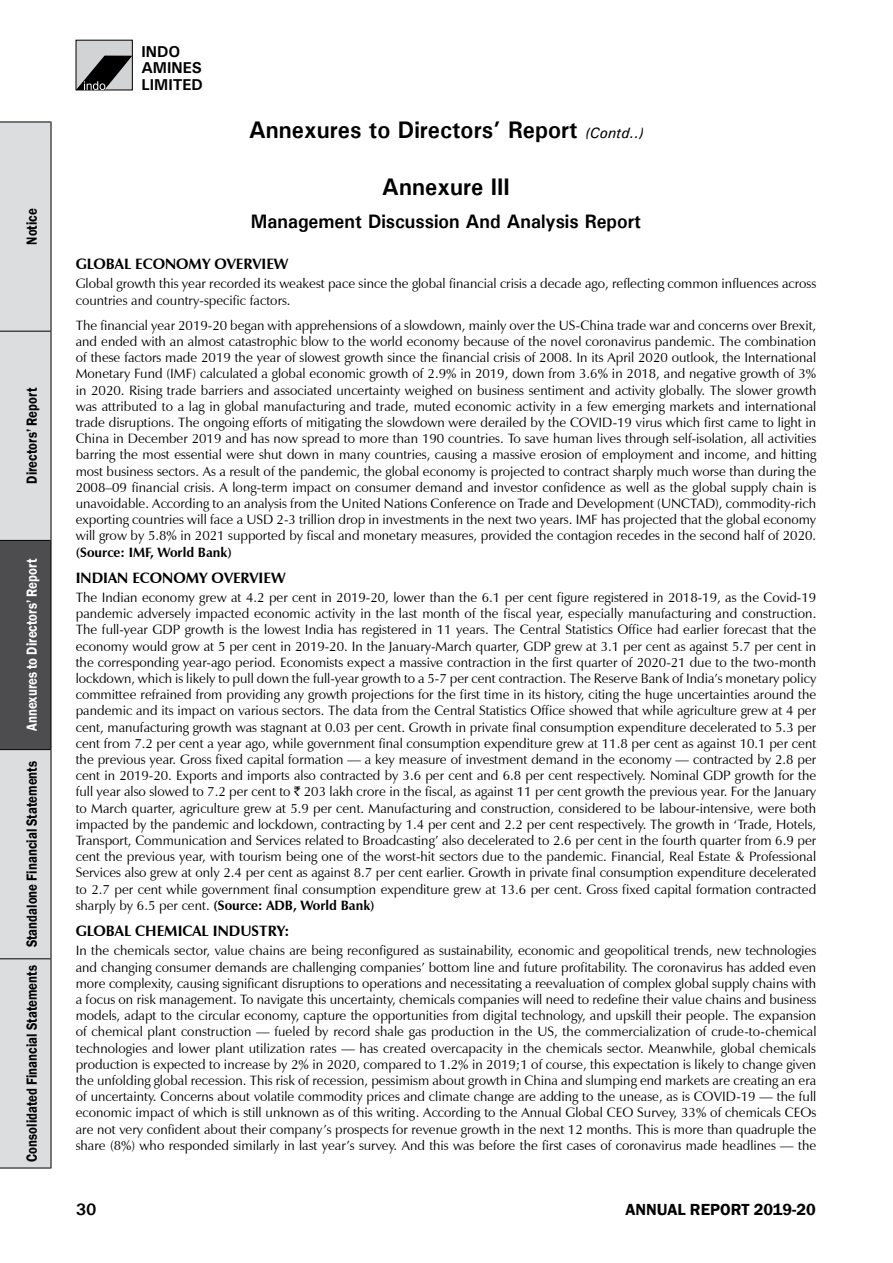
<style>
.page{position:relative;width:893px;height:1263px;background:#fff}
.page>*{position:absolute;margin:0;border:0;box-sizing:border-box;transform-origin:0 0}
.t1{font:700 24px "Univers";color:#000;scale:.95 1}
.t2{font:700 19.5px "Univers";color:#000;scale:.95 1}
.t3{font:600 16.5px "Franklin Gothic";color:#000}
.t4{font:700 16.5px "Univers";color:#000}
.t5{font:700 15.75px/16.5px "Univers";color:#000}
.t6{font:600 15px "Franklin Gothic";color:#000;scale:.85 1}
.t7{font:700 15px "Zapf Humanist 601 BT";color:#000}
.t8{font:600 15px "Franklin Gothic";color:#fff;scale:.85 1}
.t9{font:13.5px/16.2px "Zapf Humanist 601 BT";color:#000;text-align:justify}
.t10{font:700 13.5px "Zapf Humanist 601 BT";color:#000}
.s1{font-weight:400;font-style:italic;font-size:15px}
.s2{font-family:"Rupee"}
.s3{font-weight:700}
</style>
<div class="page">
<div style="left:76px;top:40px;width:56px;height:50px;background:#d1d3d4"></div>
<div style="left:76px;top:40px;width:57px;height:50px;border:1px solid #000"></div>
<svg style="left:76px;top:56px;width:56px;height:34px"></svg>
<div style="left:0;top:123px;width:51px;height:1044px;background:#dcddde"></div>
<div style="left:0;top:541px;width:51px;height:208px;background:#4d4d4f"></div>
<hr style="left:0;top:1167px;width:51px;height:1px;background:#000">
<hr style="left:51px;top:959px;width:1px;height:209px;background:#000">
<hr style="left:0;top:958px;width:51px;height:1px;background:#000">
<hr style="left:51px;top:750px;width:1px;height:209px;background:#000">
<hr style="left:0;top:749px;width:51px;height:1px;background:#000">
<hr style="left:51px;top:540px;width:1px;height:210px;background:#000">
<hr style="left:0;top:540px;width:51px;height:1px;background:#000">
<hr style="left:51px;top:331px;width:1px;height:209px;background:#000">
<hr style="left:0;top:331px;width:51px;height:1px;background:#000">
<hr style="left:0;top:122px;width:51px;height:1px;background:#000">
<hr style="left:51px;top:122px;width:1px;height:209px;background:#000">
<p class="t6" style="left:23px;top:245px;width:44px;rotate:-90deg">Notice</p>
<p class="t6" style="left:23px;top:484px;width:114px;rotate:-90deg">Directors’ Report</p>
<p class="t8" style="left:23px;top:731px;width:204px;rotate:-90deg">Annexures to Directors’ Report</p>
<p class="t6" style="left:23px;top:1161px;width:473px;rotate:-90deg">Consolidated Financial Statements Standalone Financial Statements</p>
<p class="t5" style="left:141px;top:43px;width:63px">INDO<br>AMINES<br>LIMITED</p>
<h1 class="t1" style="left:249px;top:115px;width:417px">Annexures to Directors’ Report <span class="s1">(Contd..)</span></h1>
<h1 class="t1" style="left:382px;top:172px;width:136px">Annexure III</h1>
<h2 class="t2" style="left:251px;top:209px;width:412px">Management Discussion And Analysis Report</h2>
<p class="t7" style="left:76px;top:255px;width:21px">Global</p>
<p class="t7" style="left:135px;top:255px;width:20px">Economy</p>
<p class="t7" style="left:214px;top:255px;width:23px">Overview</p>
<p class="t9" style="left:76px;top:276px;width:742px">Global growth this year recorded its weakest pace since the global financial crisis a decade ago, reflecting common influences across countries and country-specific factors.</p>
<p class="t9" style="left:76px;top:317px;width:742px">The financial year 2019-20 began with apprehensions of a slowdown, mainly over the US-China trade war and concerns over Brexit, and ended with an almost catastrophic blow to the world economy because of the novel coronavirus pandemic. The combination of these factors made 2019 the year of slowest growth since the financial crisis of 2008. In its April 2020 outlook, the International Monetary Fund (IMF) calculated a global economic growth of 2.9% in 2019, down from 3.6% in 2018, and negative growth of 3% in 2020. Rising trade barriers and associated uncertainty weighed on business sentiment and activity globally. The slower growth was attributed to a lag in global manufacturing and trade, muted economic activity in a few emerging markets and international trade disruptions. The ongoing efforts of mitigating the slowdown were derailed by the COVID-19 virus which first came to light in China in December 2019 and has now spread to more than 190 countries. To save human lives through self-isolation, all activities barring the most essential were shut down in many countries, causing a massive erosion of employment and income, and hitting most business sectors. As a result of the pandemic, the global economy is projected to contract sharply much worse than during the 2008–09 financial crisis. A long-term impact on consumer demand and investor confidence as well as the global supply chain is unavoidable. According to an analysis from the United Nations Conference on Trade and Development (UNCTAD), commodity-rich exporting countries will face a USD 2-3 trillion drop in investments in the next two years. IMF has projected that the global economy will grow by 5.8% in 2021 supported by fiscal and monetary measures, provided the contagion recedes in the second half of 2020.</p>
<p class="t10" style="left:76px;top:544px;width:158px">(Source: IMF, World Bank)</p>
<p class="t7" style="left:76px;top:568px;width:211px">INDIAN ECONOMY OVERVIEW</p>
<p class="t9" style="left:76px;top:589px;width:742px">The Indian economy grew at 4.2 per cent in 2019-20, lower than the 6.1 per cent figure registered in 2018-19, as the Covid-19 pandemic adversely impacted economic activity in the last month of the fiscal year, especially manufacturing and construction.<br>The full-year GDP growth is the lowest India has registered in 11 years. The Central Statistics Office had earlier forecast that the economy would grow at 5 per cent in 2019-20. In the January-March quarter, GDP grew at 3.1 per cent as against 5.7 per cent in the corresponding year-ago period. Economists expect a massive contraction in the first quarter of 2020-21 due to the two-month lockdown, which is likely to pull down the full-year growth to a 5-7 per cent contraction. The Reserve Bank of India’s monetary policy committee refrained from providing any growth projections for the first time in its history, citing the huge uncertainties around the pandemic and its impact on various sectors. The data from the Central Statistics Office showed that while agriculture grew at 4 per cent, manufacturing growth was stagnant at 0.03 per cent. Growth in private final consumption expenditure decelerated to 5.3 per cent from 7.2 per cent a year ago, while government final consumption expenditure grew at 11.8 per cent as against 10.1 per cent the previous year. Gross fixed capital formation — a key measure of investment demand in the economy — contracted by 2.8 per cent in 2019-20. Exports and imports also contracted by 3.6 per cent and 6.8 per cent respectively. Nominal GDP growth for the full year also slowed to 7.2 per cent to <span class="s2">R</span> 203 lakh crore in the fiscal, as against 11 per cent growth the previous year. For the January to March quarter, agriculture grew at 5.9 per cent. Manufacturing and construction, considered to be labour-intensive, were both impacted by the pandemic and lockdown, contracting by 1.4 per cent and 2.2 per cent respectively. The growth in ‘Trade, Hotels, Transport, Communication and Services related to Broadcasting’ also decelerated to 2.6 per cent in the fourth quarter from 6.9 per cent the previous year, with tourism being one of the worst-hit sectors due to the pandemic. Financial, Real Estate &amp; Professional Services also grew at only 2.4 per cent as against 8.7 per cent earlier. Growth in private final consumption expenditure decelerated to 2.7 per cent while government final consumption expenditure grew at 13.6 per cent. Gross fixed capital formation contracted sharply by 6.5 per cent. <span class="s3">(Source: ADB, World Bank)</span></p>
<p class="t7" style="left:76px;top:922px;width:215px">GLOBAL CHEMICAL INDUSTRY:</p>
<p class="t9" style="left:76px;top:942px;width:742px">In the chemicals sector, value chains are being reconfigured as sustainability, economic and geopolitical trends, new technologies and changing consumer demands are challenging companies’ bottom line and future profitability. The coronavirus has added even more complexity, causing significant disruptions to operations and necessitating a reevaluation of complex global supply chains with a focus on risk management. To navigate this uncertainty, chemicals companies will need to redefine their value chains and business models, adapt to the circular economy, capture the opportunities from digital technology, and upskill their people. The expansion of chemical plant construction — fueled by record shale gas production in the US, the commercialization of crude-to-chemical technologies and lower plant utilization rates — has created overcapacity in the chemicals sector. Meanwhile, global chemicals production is expected to increase by 2% in 2020, compared to 1.2% in 2019;1 of course, this expectation is likely to change given the unfolding global recession. This risk of recession, pessimism about growth in China and slumping end markets are creating an era of uncertainty. Concerns about volatile commodity prices and climate change are adding to the unease, as is COVID-19 — the full economic impact of which is still unknown as of this writing. According to the Annual Global CEO Survey, 33% of chemicals CEOs are not very confident about their company’s prospects for revenue growth in the next 12 months. This is more than quadruple the share (8%) who responded similarly in last year’s survey. And this was before the first cases of coronavirus made headlines — the</p>
<p class="t4" style="left:76px;top:1199px;width:22px">30</p>
<p class="t3" style="left:626px;top:1199px;width:192px">ANNUAL REPORT 2019-20</p>
</div>
